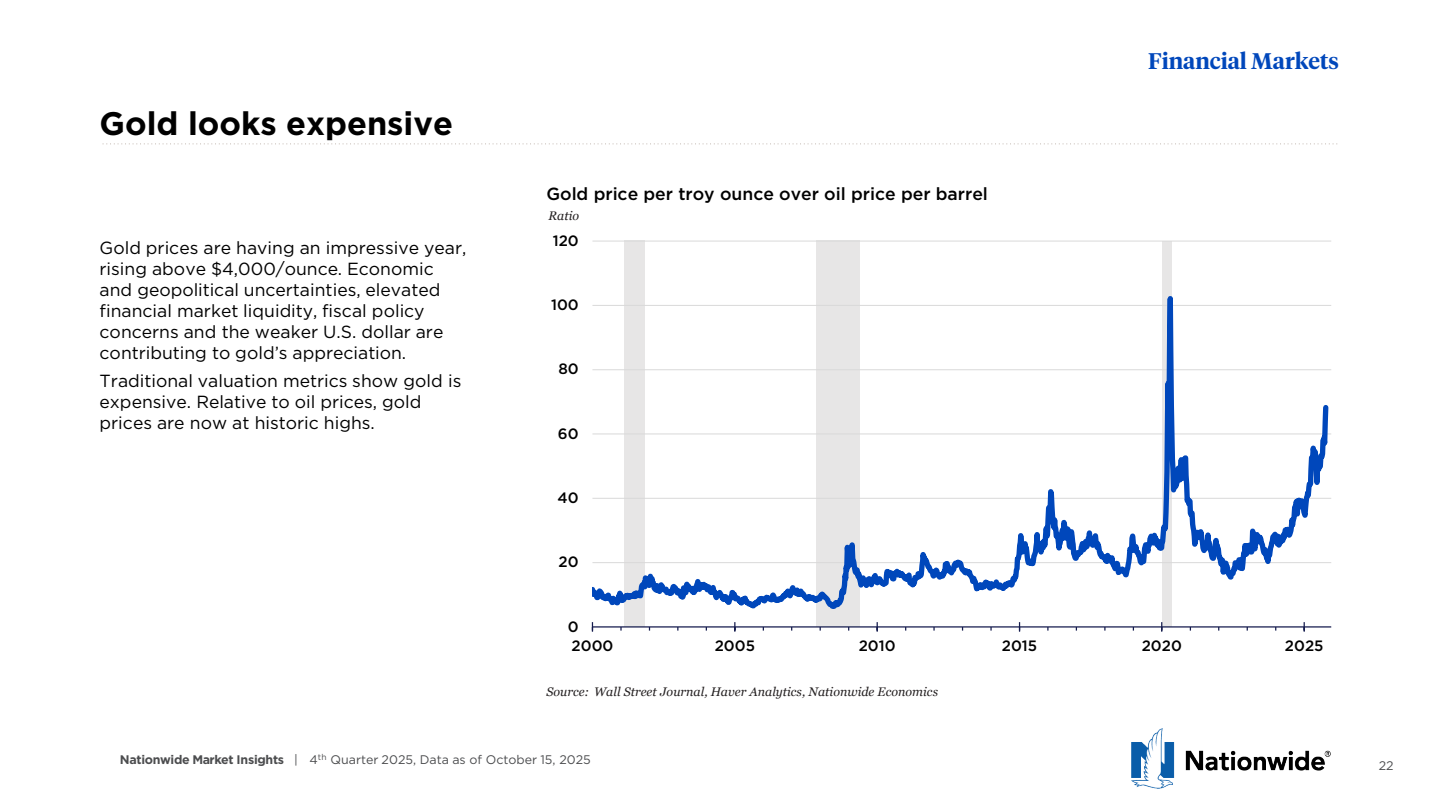
<style>
.page{position:relative;width:1440px;height:810px;background:#fff}
.page>*{position:absolute;margin:0;border:0;box-sizing:border-box;transform-origin:0 0}
.t1{font:700 32.5px "Gotham";color:#000}
.t2{font:600 22.5px "Tiempos Headline";color:#0047bb}
.t3{font:17.5px/21px "Gotham";color:#000}
.t4{font:500 17.5px "Gotham";color:#000}
.t5{font:500 15px "Gotham";letter-spacing:-.005em;color:#000}
.t6{font:12.5px "Gotham";letter-spacing:.005em;color:#4c4d4f}
.t7{font:italic 12.5px "Georgia";letter-spacing:.005em;color:#231f20}
.s1{font-weight:700}
</style>
<div class="page">
<img style="left:1132px;top:729px;width:198px;height:59px">
<svg style="left:103px;top:143px;width:1235px;height:1px"></svg>
<svg style="left:592px;top:241px;width:739px;height:387px"></svg>
<h2 class="t1" style="left:100px;top:102px;width:355px">Gold looks expensive</h2>
<p class="t3" style="left:100px;top:237px;width:368px">Gold prices are having an impressive year, rising above $4,000/ounce. Economic and geopolitical uncertainties, elevated financial market liquidity, fiscal policy concerns and the weaker U.S. dollar are contributing to gold’s appreciation.</p>
<p class="t3" style="left:100px;top:370px;width:363px">Traditional valuation metrics show gold is expensive. Relative to oil prices, gold prices are now at historic highs.</p>
<p class="t4" style="left:546px;top:182px;width:443px">Gold price per troy ounce over oil price per barrel</p>
<p class="t7" style="left:549px;top:208px;width:32px">Ratio</p>
<p class="t5" style="left:553px;top:231px;width:28px">120</p>
<p class="t5" style="left:551px;top:295px;width:29px">100</p>
<p class="t5" style="left:558px;top:359px;width:22px">80</p>
<p class="t5" style="left:558px;top:424px;width:22px">60</p>
<p class="t5" style="left:558px;top:488px;width:23px">40</p>
<p class="t5" style="left:559px;top:552px;width:22px">20</p>
<p class="t5" style="left:568px;top:616px;width:12px">0</p>
<p class="t2" style="left:1148px;top:46px;width:192px">Financial Markets</p>
<p class="t5" style="left:572px;top:636px;width:43px">2000</p>
<p class="t5" style="left:715px;top:636px;width:42px">2005</p>
<p class="t5" style="left:859px;top:636px;width:38px">2010</p>
<p class="t5" style="left:1002px;top:636px;width:37px">2015</p>
<p class="t5" style="left:1142px;top:636px;width:42px">2020</p>
<p class="t5" style="left:1285px;top:636px;width:40px">2025</p>
<p class="t7" style="left:546px;top:683px;width:393px">Source: Wall Street Journal, Haver Analytics, Nationwide Economics</p>
<p class="t6" style="left:120px;top:751px;width:472px"><span class="s1">Nationwide Market Insights</span> | 4<sup>th</sup> Quarter 2025, Data as of October 15, 2025</p>
<p class="t6" style="left:1379px;top:757px;width:16px">22</p>
</div>
